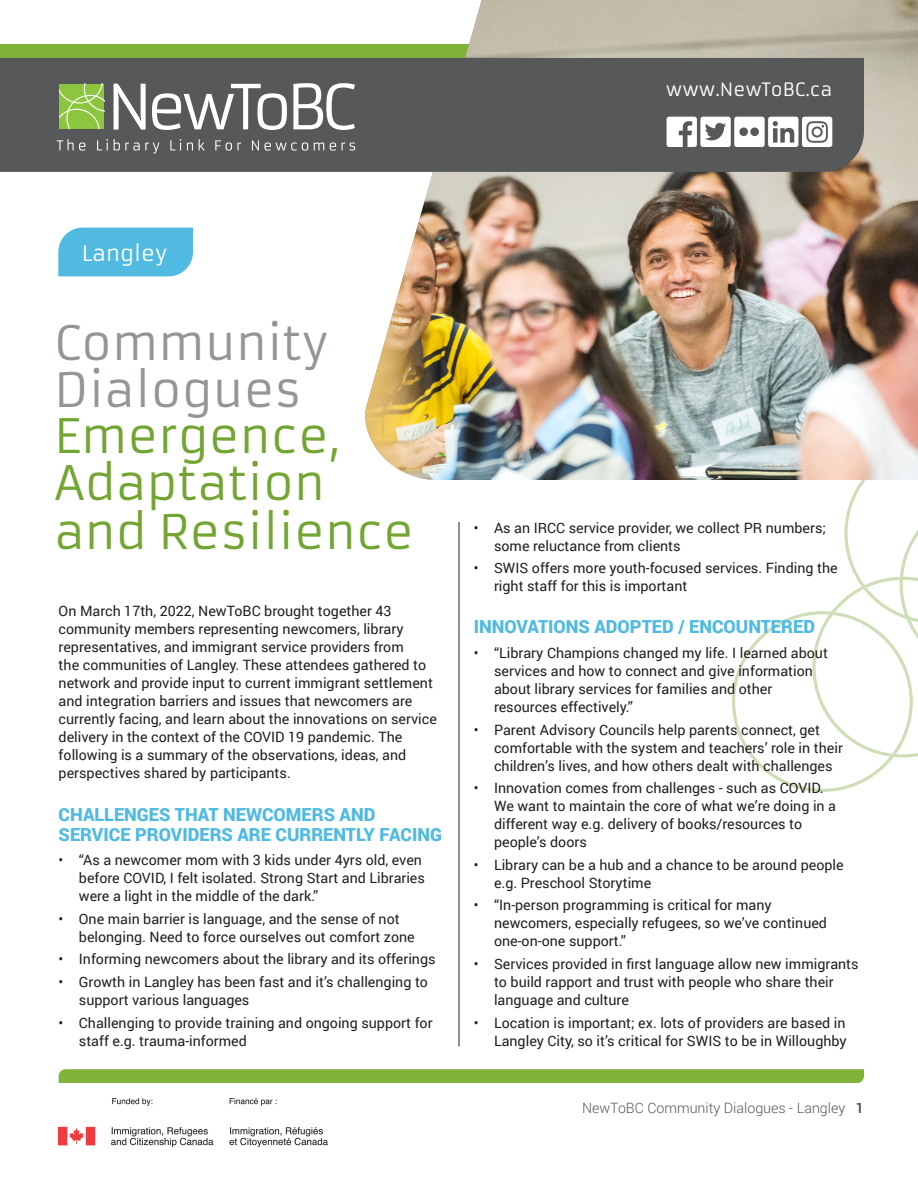
<style>
.page{position:relative;width:918px;height:1188px;background:#fff}
.page>*{position:absolute;margin:0;border:0;box-sizing:border-box;transform-origin:0 0}
.t1{font:46.5px/46.5px "Armata";color:#73a532}
.t2{font:46.5px "Armata";color:#939598}
.t3{font:21px "Armata";color:#fff}
.subhead_style{font:900 18px/19.5px "Roboto";color:#50bae0}
.t4{font:18px "Armata";color:#fff}
.Paragraph_Style{font:14.25px/18px "Roboto";color:#231f20}
.Paragraph_Style-2{font:300 14.25px "Roboto";color:#57585a}
.s1{color:#939598}
.s2{font-weight:700}
</style>
<div class="page">
<div style="left:0;top:44px;width:763px;height:14px;background:#7fb438"></div>
<svg style="left:812px;top:480px;width:106px;height:278px"></svg>
<img style="left:365px;top:0;width:553px;height:480px">
<div style="left:0;top:58px;width:864px;height:114px;background:#57585a"></div>
<svg style="left:152px;top:84px;width:135px;height:46px"></svg>
<svg style="left:293px;top:83px;width:62px;height:47px"></svg>
<svg style="left:114px;top:84px;width:31px;height:45px"></svg>
<svg style="left:60px;top:84px;width:44px;height:45px;background:#98cc54"></svg>
<svg style="left:57px;top:139px;width:28px;height:12px"></svg>
<svg style="left:97px;top:139px;width:11px;height:11px"></svg>
<svg style="left:114px;top:139px;width:45px;height:14px"></svg>
<svg style="left:170px;top:139px;width:11px;height:11px"></svg>
<svg style="left:187px;top:142px;width:6px;height:8px"></svg>
<svg style="left:199px;top:139px;width:6px;height:11px"></svg>
<svg style="left:215px;top:140px;width:26px;height:11px"></svg>
<svg style="left:252px;top:140px;width:56px;height:11px"></svg>
<svg style="left:314px;top:142px;width:10px;height:8px"></svg>
<svg style="left:330px;top:142px;width:6px;height:9px"></svg>
<svg style="left:342px;top:142px;width:13px;height:9px"></svg>
<svg style="left:667px;top:117px;width:165px;height:30px"></svg>
<div style="left:814px;top:128px;width:7px;height:8px;background:#fff;border-radius:50%"></div>
<img style="left:59px;top:1098px;width:268px;height:49px">
<hr style="left:459px;top:522px;width:1px;height:525px;background:#231f20">
<div style="left:58px;top:228px;width:135px;height:48px;background:#50bae0"></div>
<svg style="left:59px;top:1069px;width:805px;height:14px;background:#81b53b"></svg>
<p class="t4" style="left:666px;top:78px;width:168px">www.NewToBC.ca</p>
<p class="t3" style="left:82px;top:240px;width:87px">Langley</p>
<p class="t2" style="left:54px;top:315px;width:276px">Community</p>
<p class="t1" style="left:54px;top:367px;width:288px"><span class="s1">Dialogues<br></span>Emergence,</p>
<p class="t1" style="left:54px;top:459px;width:362px;line-height:48.9px">Adaptation and Resilience</p>
<p class="Paragraph_Style" style="left:59px;top:602px;width:380px">On March 17th, 2022, NewToBC brought together 43 community members representing newcomers, library representatives, and immigrant service providers from<br>the communities of Langley. These attendees gathered to network and provide input to current immigrant settlement and integration barriers and issues that newcomers are currently facing, and learn about the innovations on service delivery in the context of the COVID 19 pandemic. The following is a summary of the observations, ideas, and perspectives shared by participants.</p>
<p class="subhead_style" style="left:59px;top:804px;width:385px">CHALLENGES THAT NEWCOMERS AND<br>SERVICE PROVIDERS ARE CURRENTLY FACING</p>
<p class="Paragraph_Style" style="left:79px;top:851px;width:348px;text-indent:-20px">• “As a newcomer mom with 3 kids under 4yrs old, even before COVID, I felt isolated. Strong Start and Libraries were a light in the middle of the dark.”</p>
<p class="Paragraph_Style" style="left:79px;top:909px;width:337px;text-indent:-20px">• One main barrier is language, and the sense of not belonging. Need to force ourselves out comfort zone</p>
<p class="Paragraph_Style" style="left:59px;top:950px;width:378px">• Informing newcomers about the library and its offerings</p>
<p class="Paragraph_Style" style="left:79px;top:972px;width:351px;text-indent:-20px">• Growth in Langley has been fast and it’s challenging to support various languages</p>
<p class="Paragraph_Style" style="left:79px;top:1013px;width:355px;text-indent:-20px">• Challenging to provide training and ongoing support for staff e.g. trauma-informed</p>
<p class="Paragraph_Style" style="left:494px;top:518px;width:334px;text-indent:-20px">• As an IRCC service provider, we collect PR numbers; some reluctance from clients</p>
<p class="Paragraph_Style" style="left:494px;top:559px;width:345px;text-indent:-20px">• SWIS offers more youth-focused services. Finding the right staff for this is important</p>
<p class="subhead_style" style="left:474px;top:616px;width:343px">INNOVATIONS ADOPTED / ENCOUNTERED</p>
<p class="Paragraph_Style" style="left:494px;top:643px;width:335px;text-indent:-20px">• “Library Champions changed my life. I learned about services and how to connect and give information about library services for families and other resources effectively.”</p>
<p class="Paragraph_Style" style="left:494px;top:720px;width:350px;text-indent:-20px">• Parent Advisory Councils help parents connect, get comfortable with the system and teachers’ role in their children’s lives, and how others dealt with challenges</p>
<p class="Paragraph_Style" style="left:494px;top:779px;width:344px;text-indent:-20px">• Innovation comes from challenges - such as COVID.<br>We want to maintain the core of what we’re doing in a different way e.g. delivery of books/resources to people’s doors</p>
<p class="Paragraph_Style" style="left:494px;top:855px;width:351px;text-indent:-20px">• Library can be a hub and a chance to be around people e.g. Preschool Storytime</p>
<p class="Paragraph_Style" style="left:494px;top:896px;width:335px;text-indent:-20px">• “In-person programming is critical for many newcomers, especially refugees, so we’ve continued one-on-one support.”</p>
<p class="Paragraph_Style" style="left:494px;top:954px;width:366px;text-indent:-20px">• Services provided in first language allow new immigrants to build rapport and trust with people who share their language and culture</p>
<p class="Paragraph_Style" style="left:474px;top:1013px;width:374px;text-align:right">• Location is important; ex. lots of providers are based in<br>Langley City, so it’s critical for SWIS to be in Willoughby</p>
<p class="Paragraph_Style-2" style="left:582px;top:1098px;width:283px">NewToBC Community Dialogues - Langley <span class="s2">1</span></p>
</div>
